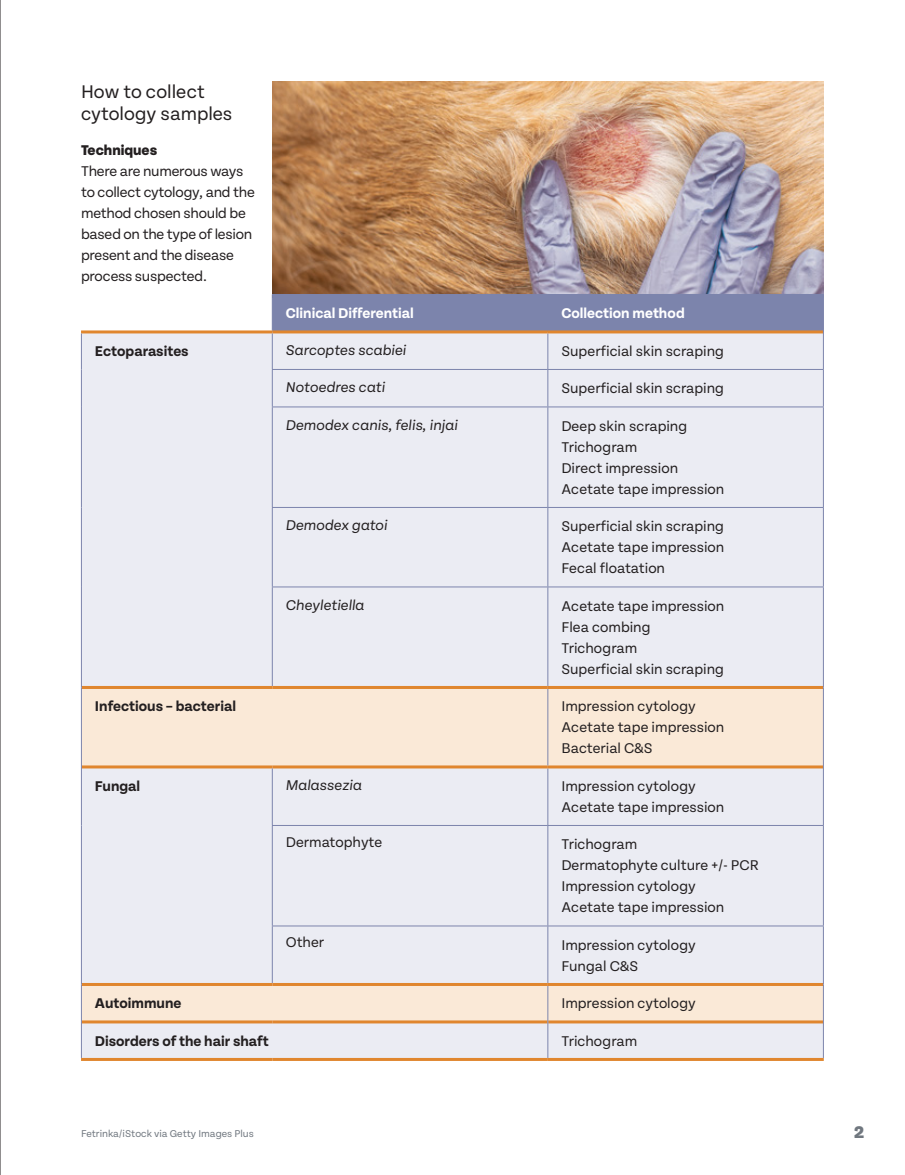
<style>
.page{position:relative;width:905px;height:1175px;background:#fff}
.page>*{position:absolute;margin:0;border:0;box-sizing:border-box;transform-origin:0 0}
.t1{font:19.5px/22.5px "Tenon";color:#231f20}
.t2{font:800 18px "Tenon";color:#70777f}
.t3{font:15px/21px "Tenon";color:#231f20}
.t4{font:15px/21px "Tenon";letter-spacing:-.02em;color:#231f20}
.t5{font:italic 15px "Tenon";color:#231f20}
.t6{font:700 15px "Tenon";color:#231f20}
.t7{font:700 15px "Tenon";color:#fff}
.t8{font:800 15px "Tenon";color:#231f20}
.t9{font:10.5px "Tenon";color:#70777f}
</style>
<div class="page">
<img style="left:272px;top:81px;width:552px;height:214px">
<div style="left:273px;top:295px;width:550px;height:35px;background:#7c84ac"></div>
<div style="left:82px;top:333px;width:741px;height:353px;background:#ebecf3"></div>
<div style="left:82px;top:689px;width:741px;height:76px;background:#fae9d7"></div>
<svg style="left:82px;top:768px;width:741px;height:290px;background:#eceaee"></svg>
<hr style="left:272px;top:294px;width:276px;height:1px;background:#7c84ac">
<hr style="left:272px;top:295px;width:1px;height:35px;background:#7c84ac">
<hr style="left:548px;top:294px;width:275px;height:1px;background:#7c84ac">
<hr style="left:547px;top:295px;width:1px;height:35px;background:#7c84ac">
<hr style="left:547px;top:333px;width:1px;height:36px;background:#7c84ac">
<hr style="left:272px;top:369px;width:276px;height:1px;background:#7c84ac">
<hr style="left:548px;top:369px;width:275px;height:1px;background:#7c84ac">
<hr style="left:547px;top:370px;width:1px;height:36px;background:#7c84ac">
<hr style="left:272px;top:406px;width:276px;height:1px;background:#7c84ac">
<hr style="left:548px;top:406px;width:275px;height:1px;background:#7c84ac">
<hr style="left:547px;top:407px;width:1px;height:100px;background:#7c84ac">
<hr style="left:272px;top:507px;width:276px;height:1px;background:#7c84ac">
<hr style="left:548px;top:507px;width:275px;height:1px;background:#7c84ac">
<hr style="left:547px;top:508px;width:1px;height:78px;background:#7c84ac">
<hr style="left:272px;top:586px;width:276px;height:1px;background:#7c84ac">
<hr style="left:548px;top:586px;width:275px;height:1px;background:#7c84ac">
<hr style="left:547px;top:587px;width:1px;height:99px;background:#7c84ac">
<hr style="left:547px;top:768px;width:1px;height:57px;background:#7c84ac">
<hr style="left:272px;top:825px;width:276px;height:1px;background:#7c84ac">
<hr style="left:548px;top:825px;width:275px;height:1px;background:#7c84ac">
<hr style="left:547px;top:825px;width:1px;height:100px;background:#7c84ac">
<hr style="left:272px;top:925px;width:276px;height:1px;background:#7c84ac">
<hr style="left:548px;top:925px;width:275px;height:1px;background:#7c84ac">
<hr style="left:547px;top:926px;width:1px;height:57px;background:#7c84ac">
<hr style="left:82px;top:686px;width:190px;height:3px;background:#e0862e">
<hr style="left:272px;top:686px;width:276px;height:3px;background:#e0862e">
<hr style="left:548px;top:686px;width:275px;height:3px;background:#e0862e">
<hr style="left:82px;top:765px;width:190px;height:3px;background:#e0862e">
<hr style="left:272px;top:765px;width:276px;height:3px;background:#e0862e">
<hr style="left:548px;top:765px;width:275px;height:3px;background:#e0862e">
<hr style="left:81px;top:330px;width:191px;height:3px;background:#e0862e">
<hr style="left:272px;top:330px;width:276px;height:3px;background:#e0862e">
<hr style="left:548px;top:330px;width:275px;height:3px;background:#e0862e">
<hr style="left:82px;top:983px;width:190px;height:3px;background:#e0862e">
<hr style="left:272px;top:983px;width:276px;height:3px;background:#e0862e">
<hr style="left:548px;top:983px;width:275px;height:3px;background:#e0862e">
<hr style="left:82px;top:1020px;width:190px;height:3px;background:#e0862e">
<hr style="left:272px;top:1020px;width:275px;height:3px;background:#e0862e">
<hr style="left:548px;top:1020px;width:275px;height:3px;background:#e0862e">
<hr style="left:81px;top:1058px;width:191px;height:2px;background:#e0862e">
<hr style="left:272px;top:1058px;width:276px;height:2px;background:#e0862e">
<hr style="left:548px;top:1058px;width:275px;height:2px;background:#e0862e">
<hr style="left:81px;top:333px;width:1px;height:36px;background:#7c84ac">
<hr style="left:272px;top:333px;width:1px;height:36px;background:#7c84ac">
<hr style="left:81px;top:369px;width:1px;height:38px;background:#7c84ac">
<hr style="left:272px;top:370px;width:1px;height:36px;background:#7c84ac">
<hr style="left:81px;top:407px;width:1px;height:100px;background:#7c84ac">
<hr style="left:272px;top:407px;width:1px;height:100px;background:#7c84ac">
<hr style="left:81px;top:507px;width:1px;height:80px;background:#7c84ac">
<hr style="left:272px;top:508px;width:1px;height:78px;background:#7c84ac">
<hr style="left:81px;top:587px;width:1px;height:100px;background:#7c84ac">
<hr style="left:272px;top:587px;width:1px;height:99px;background:#7c84ac">
<hr style="left:81px;top:687px;width:1px;height:80px;background:#7c84ac">
<hr style="left:547px;top:689px;width:1px;height:76px;background:#7c84ac">
<hr style="left:81px;top:767px;width:1px;height:58px;background:#7c84ac">
<hr style="left:272px;top:768px;width:1px;height:57px;background:#7c84ac">
<hr style="left:81px;top:825px;width:1px;height:101px;background:#7c84ac">
<hr style="left:272px;top:825px;width:1px;height:100px;background:#7c84ac">
<hr style="left:81px;top:926px;width:1px;height:58px;background:#7c84ac">
<hr style="left:272px;top:926px;width:1px;height:57px;background:#7c84ac">
<hr style="left:81px;top:984px;width:1px;height:38px;background:#7c84ac">
<hr style="left:547px;top:986px;width:1px;height:36px;background:#7c84ac">
<hr style="left:81px;top:1022px;width:1px;height:36px;background:#7c84ac">
<hr style="left:547px;top:1022px;width:1px;height:36px;background:#7c84ac">
<hr style="left:823px;top:295px;width:1px;height:37px;background:#7c84ac">
<hr style="left:823px;top:332px;width:1px;height:37px;background:#7c84ac">
<hr style="left:823px;top:370px;width:1px;height:36px;background:#7c84ac">
<hr style="left:823px;top:407px;width:1px;height:100px;background:#7c84ac">
<hr style="left:823px;top:508px;width:1px;height:78px;background:#7c84ac">
<hr style="left:823px;top:587px;width:1px;height:100px;background:#7c84ac">
<hr style="left:823px;top:687px;width:1px;height:80px;background:#7c84ac">
<hr style="left:823px;top:767px;width:1px;height:58px;background:#7c84ac">
<hr style="left:823px;top:825px;width:1px;height:100px;background:#7c84ac">
<hr style="left:823px;top:926px;width:1px;height:58px;background:#7c84ac">
<hr style="left:823px;top:984px;width:1px;height:38px;background:#7c84ac">
<hr style="left:823px;top:1022px;width:1px;height:36px;background:#7c84ac">
<hr style="left:0;top:0;width:1px;height:1174px;background:#231f20">
<h1 class="t1" style="left:81px;top:80px;width:153px">How to collect cytology samples</h1>
<p class="t8" style="left:81px;top:142px;width:78px">Techniques</p>
<p class="t4" style="left:81px;top:161px;width:175px">There are numerous ways to collect cytology, and the method chosen should be based on the type of lesion present and the disease process suspected.</p>
<p class="t7" style="left:286px;top:305px;width:129px">Clinical Differential</p>
<p class="t7" style="left:561px;top:305px;width:125px">Collection method</p>
<p class="t6" style="left:95px;top:343px;width:95px">Ectoparasites</p>
<p class="t5" style="left:286px;top:342px;width:122px">Sarcoptes scabiei</p>
<p class="t3" style="left:561px;top:341px;width:164px">Superficial skin scraping</p>
<p class="t5" style="left:286px;top:379px;width:101px">Notoedres cati</p>
<p class="t3" style="left:561px;top:378px;width:164px">Superficial skin scraping</p>
<p class="t5" style="left:286px;top:417px;width:174px">Demodex canis, felis, injai</p>
<p class="t3" style="left:561px;top:416px;width:164px">Deep skin scraping<br>Trichogram<br>Direct impression<br>Acetate tape impression</p>
<p class="t5" style="left:286px;top:517px;width:103px">Demodex gatoi</p>
<p class="t3" style="left:561px;top:516px;width:164px;text-align:justify">Superficial skin scraping Acetate tape impression Fecal floatation</p>
<p class="t5" style="left:286px;top:597px;width:80px">Cheyletiella</p>
<p class="t3" style="left:561px;top:596px;width:164px">Acetate tape impression<br>Flea combing<br>Trichogram<br>Superficial skin scraping</p>
<p class="t6" style="left:95px;top:698px;width:143px">Infectious – bacterial</p>
<p class="t3" style="left:561px;top:696px;width:164px">Impression cytology<br>Acetate tape impression<br>Bacterial C&amp;S</p>
<p class="t6" style="left:95px;top:778px;width:47px">Fungal</p>
<p class="t5" style="left:286px;top:777px;width:78px">Malassezia</p>
<p class="t3" style="left:561px;top:776px;width:164px">Impression cytology<br>Acetate tape impression</p>
<p class="t3" style="left:286px;top:831px;width:98px">Dermatophyte</p>
<p class="t3" style="left:561px;top:834px;width:199px">Trichogram<br>Dermatophyte culture +/- PCR<br>Impression cytology<br>Acetate tape impression</p>
<p class="t3" style="left:286px;top:932px;width:40px">Other</p>
<p class="t3" style="left:561px;top:934px;width:136px">Impression cytology<br>Fungal C&amp;S</p>
<p class="t6" style="left:95px;top:995px;width:88px">Autoimmune</p>
<p class="t3" style="left:561px;top:993px;width:136px">Impression cytology</p>
<p class="t6" style="left:95px;top:1033px;width:175px">Disorders of the hair shaft</p>
<p class="t3" style="left:561px;top:1030px;width:77px">Trichogram</p>
<p class="t9" style="left:81px;top:1127px;width:174px">Fetrinka/iStock via Getty Images Plus</p>
<p class="t2" style="left:854px;top:1122px;width:11px">2</p>
</div>
